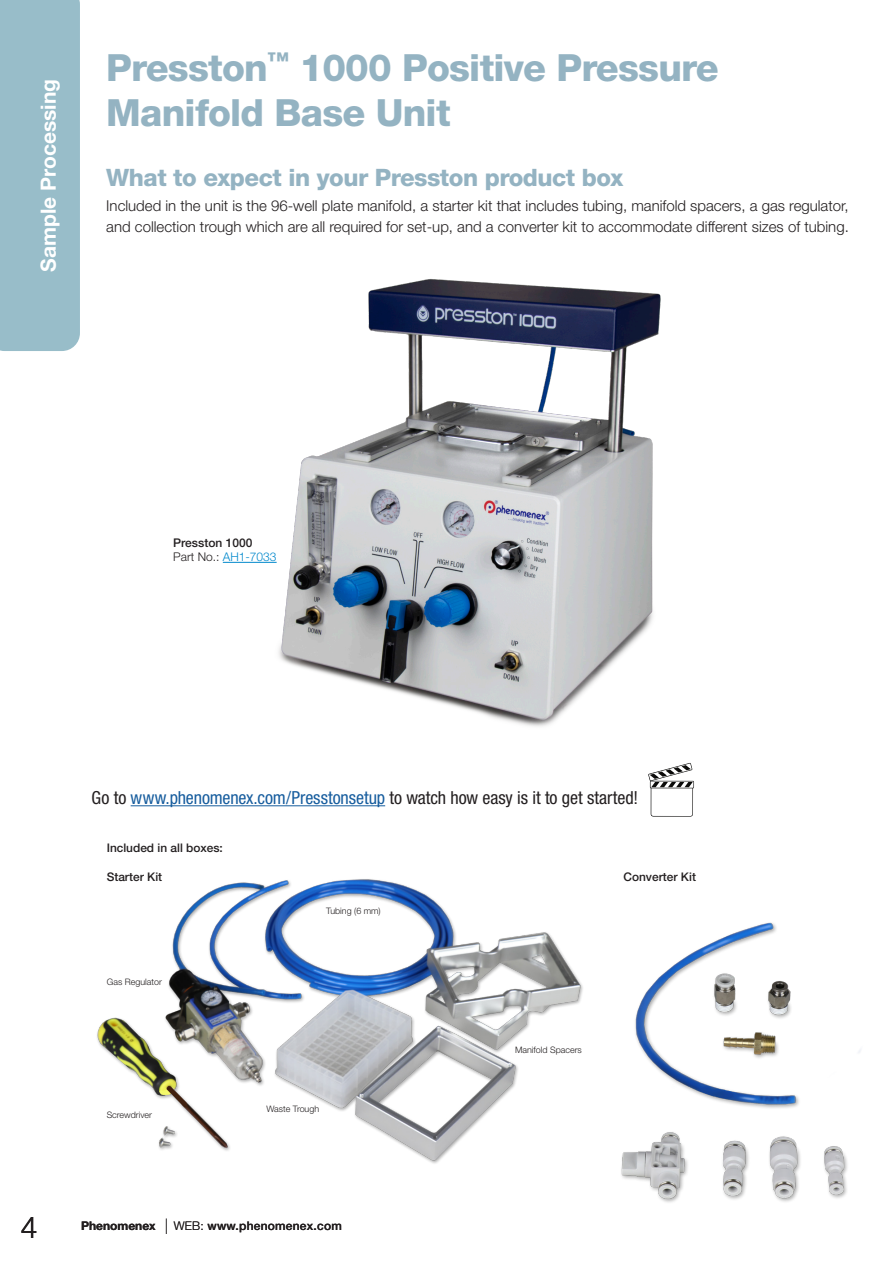
<style>
.page{position:relative;width:893px;height:1263px;background:#fff}
.page>*{position:absolute;margin:0;border:0;box-sizing:border-box;transform-origin:0 0}
.header_blk_1{font:800 37.5px/45px "Helvetica Neue LT Std";letter-spacing:-.02em;color:#94b3c2}
.t1{font:300 30px "Helvetica Neue LT Std";color:#231f20}
.sub_header_2{font:800 24px "Helvetica Neue LT Std";letter-spacing:-.02em;color:#94b3c2}
.t2{font:700 21px "Helvetica Neue LT Std";color:#fff}
.small{font:condensed 18px "Helvetica Neue LT Std";letter-spacing:-.005em;color:#231f20}
.body_justified{font:300 15px/21px "Helvetica Neue LT Std";color:#231f20}
.t3{font:500 12px "Helvetica Neue LT Std";letter-spacing:.02em;color:#231f20}
.callout_body_text{font:300 12px "Helvetica Neue LT Pro";color:#231f20}
.Pure__Header{font:500 12px "Helvetica Neue LT Pro";color:#231f20}
.Pure__Header-2{font:500 11.85px "Helvetica Neue LT Pro";color:#231f20}
.Pure__Header-3{font:300 8.85px "Helvetica Neue LT Pro";color:#231f20}
.s1{color:#08c}
.s2{color:#175d9e}
.s3{font-weight:700}
.s4{font-weight:400;font-stretch:condensed;font-size:21.6px}
.s5{font-weight:300}
</style>
<div class="page">
<div style="left:0;top:0;width:80px;height:351px;background:#98bdc9"></div>
<hr style="left:131px;top:805px;width:254px;height:1px;background:#175d9e">
<svg style="left:648px;top:763px;width:46px;height:54px"></svg>
<img style="left:265px;top:279px;width:396px;height:448px">
<hr style="left:223px;top:562px;width:54px;height:1px;background:#08c">
<img style="left:97px;top:879px;width:486px;height:285px">
<img style="left:621px;top:922px;width:240px;height:281px">
<h3 class="t2" style="left:35px;top:272px;width:194px;rotate:-90deg">Sample Processing</h3>
<p class="header_blk_1" style="left:106px;top:45px;width:614px">Presston<sup>™</sup> 1000 Positive Pressure<br>Manifold Base Unit</p>
<p class="sub_header_2" style="left:106px;top:164px;width:519px">What to expect in your Presston product box</p>
<p class="body_justified" style="left:106px;top:194px;width:744px">Included in the unit is the 96-well plate manifold, a starter kit that includes tubing, manifold spacers, a gas regulator, and collection trough which are all required for set-up, and a converter kit to accommodate different sizes of tubing.</p>
<p class="Pure__Header" style="left:173px;top:535px;width:81px">Presston 1000</p>
<p class="callout_body_text" style="left:173px;top:549px;width:105px">Part No.: <span class="s1">AH1-7033</span></p>
<p class="small" style="left:92px;top:787px;width:548px">Go to <span class="s2">www.phenomenex.com/Presstonsetup</span> to watch how easy is it to get started!</p>
<p class="Pure__Header-2" style="left:107px;top:841px;width:118px">Included in all boxes:</p>
<p class="Pure__Header-2" style="left:107px;top:870px;width:57px">Starter Kit</p>
<p class="Pure__Header-3" style="left:107px;top:976px;width:56px">Gas Regulator</p>
<p class="Pure__Header-3" style="left:326px;top:905px;width:56px">Tubing (6 mm)</p>
<p class="Pure__Header-3" style="left:107px;top:1109px;width:47px">Screwdriver</p>
<p class="Pure__Header-3" style="left:266px;top:1103px;width:54px">Waste Trough</p>
<p class="Pure__Header-2" style="left:623px;top:870px;width:74px">Converter Kit</p>
<p class="Pure__Header-3" style="left:515px;top:1044px;width:68px">Manifold Spacers</p>
<h2 class="t1" style="left:21px;top:1208px;width:18px">4</h2>
<p class="t3" style="left:81px;top:1218px;width:262px"><span class="s3">Phenomenex</span> <span class="s4">l</span> <span class="s5">WEB:</span> www.phenomenex.com</p>
</div>
